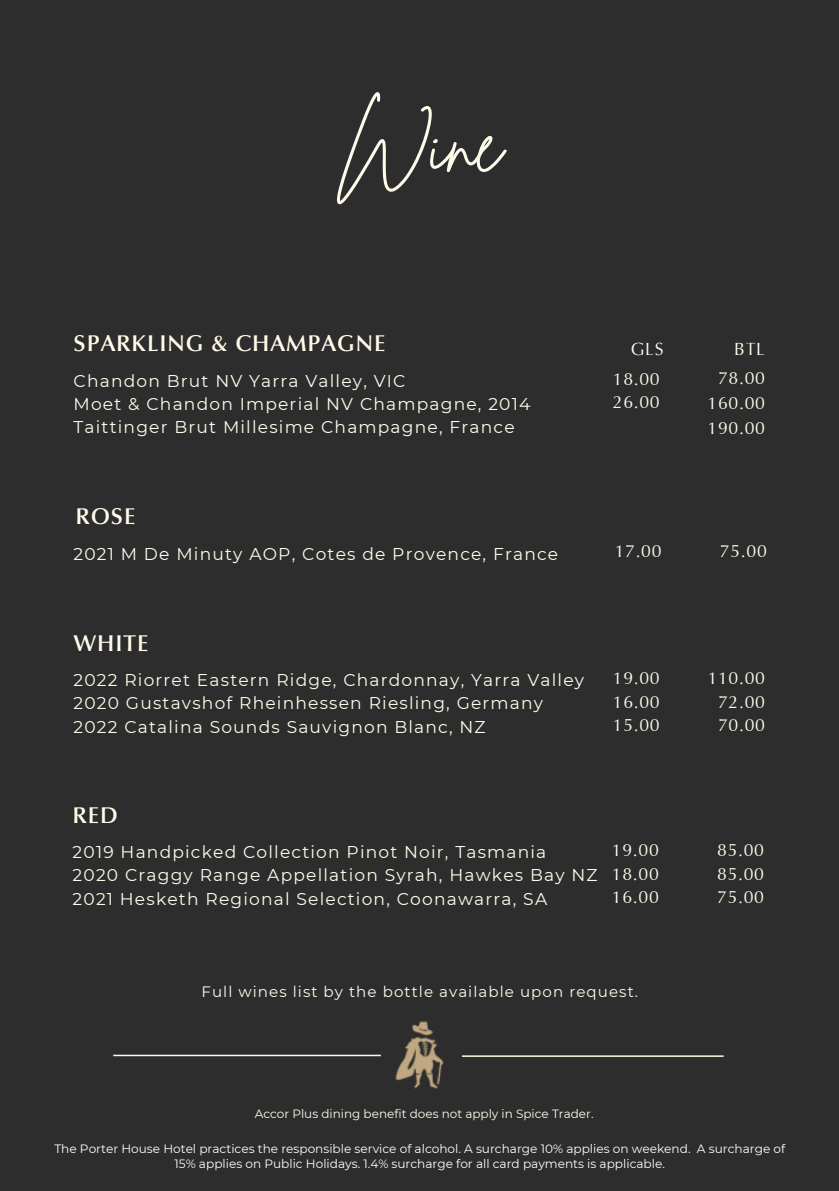
<style>
.page{position:relative;width:839px;height:1191px;background:#fff}
.page>*{position:absolute;margin:0;border:0;box-sizing:border-box;transform-origin:0 0}
.t1{font:80px "Brittany Signature";color:#fffbea}
.t2{font:600 22.8px "Optima LT Pro";letter-spacing:.04em;color:#fffbea}
.t3{font:17.6px "Optima LT Pro";letter-spacing:.04em;color:#fffbea}
.t4{font:17px/23.2px "Montserrat";letter-spacing:.07em;color:#fffbea}
.t5{font:15px "Montserrat";letter-spacing:.07em;color:#fffbea}
.t6{font:12px/15.2px "Montserrat";color:#fff;text-align:center}
.t7{font:12px "Montserrat";color:#fffbea}
</style>
<div class="page">
<div style="left:0;top:0;width:838px;height:1191px;background:#2e2d2d"></div>
<hr style="left:113px;top:1055px;width:268px;height:1px;background:#fffbea">
<hr style="left:462px;top:1055px;width:261px;height:2px;background:#fffbea">
<img style="left:395px;top:1021px;width:49px;height:68px">
<p class="t1" style="left:337px;top:92px;width:166px">Wine</p>
<p class="t2" style="left:74px;top:335px;width:313px">SPARKLING &amp; CHAMPAGNE</p>
<p class="t4" style="left:74px;top:369px;width:333px">Chandon Brut NV Yarra Valley, VIC</p>
<p class="t4" style="left:74px;top:392px;width:458px">Moet &amp; Chandon Imperial NV Champagne, 2014<br>Taittinger Brut Millesime Champagne, France</p>
<p class="t3" style="left:631px;top:342px;width:34px">GLS</p>
<p class="t3" style="left:612px;top:372px;width:48px">18.00</p>
<p class="t3" style="left:612px;top:395px;width:48px">26.00</p>
<p class="t3" style="left:734px;top:342px;width:32px">BTL</p>
<p class="t3" style="left:718px;top:371px;width:48px">78.00</p>
<p class="t3" style="left:707px;top:396px;width:59px">160.00</p>
<p class="t3" style="left:707px;top:421px;width:59px">190.00</p>
<p class="t2" style="left:75px;top:507px;width:62px">ROSE</p>
<p class="t4" style="left:74px;top:543px;width:486px">2021 M De Minuty AOP, Cotes de Provence, France</p>
<p class="t3" style="left:614px;top:544px;width:48px">17.00</p>
<p class="t3" style="left:720px;top:544px;width:48px">75.00</p>
<p class="t2" style="left:74px;top:634px;width:76px">WHITE</p>
<p class="t4" style="left:74px;top:668px;width:512px">2022 Riorret Eastern Ridge, Chardonnay, Yarra Valley</p>
<p class="t4" style="left:74px;top:692px;width:471px">2020 Gustavshof Rheinhessen Riesling, Germany</p>
<p class="t4" style="left:74px;top:715px;width:413px">2022 Catalina Sounds Sauvignon Blanc, NZ</p>
<p class="t3" style="left:612px;top:671px;width:48px">19.00</p>
<p class="t3" style="left:612px;top:695px;width:48px">16.00</p>
<p class="t3" style="left:612px;top:718px;width:48px">15.00</p>
<p class="t2" style="left:73px;top:806px;width:47px">RED</p>
<p class="t4" style="left:73px;top:841px;width:475px">2019 Handpicked Collection Pinot Noir, Tasmania</p>
<p class="t4" style="left:73px;top:864px;width:526px">2020 Craggy Range Appellation Syrah, Hawkes Bay NZ</p>
<p class="t4" style="left:73px;top:887px;width:476px">2021 Hesketh Regional Selection, Coonawarra, SA</p>
<p class="t3" style="left:612px;top:843px;width:48px">19.00</p>
<p class="t3" style="left:612px;top:867px;width:48px">18.00</p>
<p class="t3" style="left:612px;top:890px;width:48px">16.00</p>
<p class="t5" style="left:201px;top:982px;width:438px">Full wines list by the bottle available upon request.</p>
<p class="t3" style="left:707px;top:671px;width:59px">110.00</p>
<p class="t3" style="left:718px;top:695px;width:48px">72.00</p>
<p class="t3" style="left:718px;top:718px;width:48px">70.00</p>
<p class="t3" style="left:717px;top:843px;width:48px">85.00</p>
<p class="t3" style="left:717px;top:867px;width:48px">85.00</p>
<p class="t3" style="left:717px;top:890px;width:48px">75.00</p>
<p class="t7" style="left:255px;top:1106px;width:340px">Accor Plus dining benefit does not apply in Spice Trader.</p>
<p class="t6" style="left:54px;top:1141px;width:732px">The Porter House Hotel practices the responsible service of alcohol. A surcharge 10% applies on weekend. A surcharge of<br>15% applies on Public Holidays. 1.4% surcharge for all card payments is applicable.</p>
</div>
